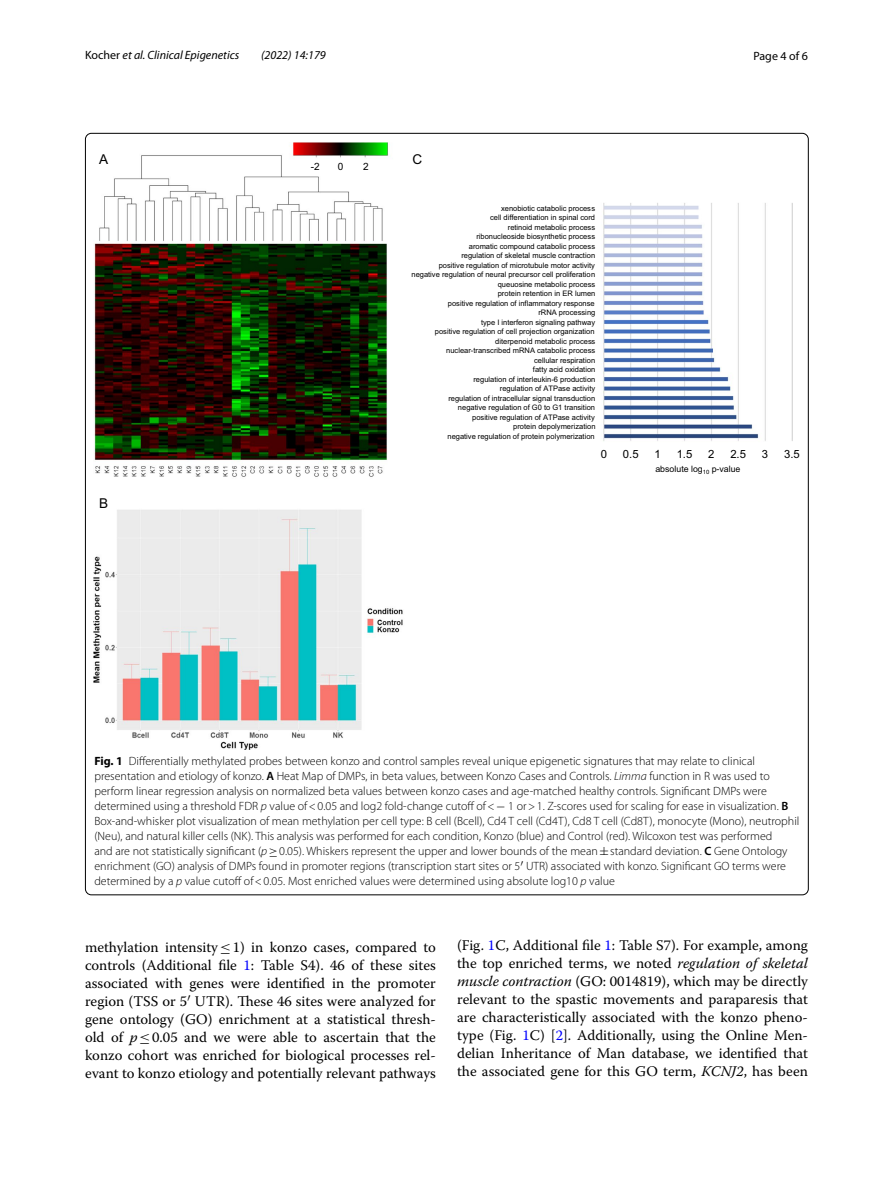
<style>
.page{position:relative;width:893px;height:1187px;background:#fff}
.page>*{position:absolute;margin:0;border:0;box-sizing:border-box;transform-origin:0 0}
.t1{font:14.7px/18px "Warnock Pro";color:#000;text-align:justify}
.t2{font:13.5px "Arial";color:#000}
.t3{font:300 12px/15px "Myriad Pro";color:#000}
.t4{font:italic 12px "Myriad Pro";color:#000}
.t5{font:12px "Myriad Pro";color:#000}
.t6{font:11.25px "Arial";color:#000}
.t7{font:10.05px "Arial";color:#000}
.t8{font:8.85px "Arial";color:#000}
.t9{font:7.5px "Arial";color:#000}
.s1{font-style:normal}
.s2{font-weight:700}
.s3{font-weight:600}
.s4{font-style:italic}
.s5{font-family:"MTSY";font-weight:400}
.s6{font-family:"MTSY"}
.s7{color:#00f}
</style>
<div class="page">
<img style="left:94px;top:142px;width:699px;height:607px">
<p class="t4" style="left:85px;top:48px;width:156px"><span class="s1">Kocher</span> et al. Clinical Epigenetics</p>
<p class="t4" style="left:261px;top:48px;width:66px">(2022) 14:179</p>
<p class="t5" style="left:753px;top:48px;width:56px">Page 4 of 6</p>
<p class="t2" style="left:99px;top:150px;width:11px">A</p>
<p class="t2" style="left:99px;top:494px;width:11px">B</p>
<p class="t7" style="left:311px;top:160px;width:10px">-2</p>
<p class="t7" style="left:338px;top:160px;width:7px">0</p>
<p class="t7" style="left:363px;top:160px;width:7px">2</p>
<p class="t2" style="left:413px;top:150px;width:11px">C</p>
<p class="t9" style="left:501px;top:203px;width:96px">xenobiotic catabolic process</p>
<p class="t9" style="left:490px;top:212px;width:106px">cell differentiation in spinal cord</p>
<p class="t9" style="left:508px;top:222px;width:89px">retinoid metabolic process</p>
<p class="t9" style="left:476px;top:231px;width:120px">ribonucleoside biosynthetic process</p>
<p class="t9" style="left:469px;top:241px;width:128px">aromatic compound catabolic process</p>
<p class="t9" style="left:461px;top:250px;width:135px">regulation of skeletal muscle contraction</p>
<p class="t9" style="left:439px;top:260px;width:158px">positive regulation of microtubule motor activity</p>
<p class="t9" style="left:411px;top:269px;width:185px">negative regulation of neural precursor cell proliferation</p>
<p class="t9" style="left:498px;top:279px;width:99px">queuosine metabolic process</p>
<p class="t9" style="left:498px;top:288px;width:99px">protein retention in ER lumen</p>
<p class="t9" style="left:448px;top:298px;width:148px">positive regulation of inflammatory response</p>
<p class="t9" style="left:538px;top:307px;width:58px">rRNA processing</p>
<p class="t9" style="left:481px;top:317px;width:116px">type I interferon signaling pathway</p>
<p class="t9" style="left:435px;top:326px;width:161px">positive regulation of cell projection organization</p>
<p class="t9" style="left:495px;top:336px;width:102px">diterpenoid metabolic process</p>
<p class="t9" style="left:446px;top:345px;width:151px">nuclear-transcribed mRNA catabolic process</p>
<p class="t9" style="left:534px;top:355px;width:63px">cellular respiration</p>
<p class="t9" style="left:533px;top:364px;width:64px">fatty acid oxidation</p>
<p class="t9" style="left:473px;top:374px;width:123px">regulation of interleukin-6 production</p>
<p class="t9" style="left:500px;top:383px;width:97px">regulation of ATPase activity</p>
<p class="t9" style="left:448px;top:393px;width:149px">regulation of intracellular signal transduction</p>
<p class="t9" style="left:458px;top:402px;width:139px">negative regulation of G0 to G1 transition</p>
<p class="t9" style="left:472px;top:412px;width:124px">positive regulation of ATPase activity</p>
<p class="t9" style="left:513px;top:421px;width:84px">protein depolymerization</p>
<p class="t9" style="left:447px;top:431px;width:149px">negative regulation of protein polymerization</p>
<p class="t6" style="left:601px;top:446px;width:8px">0</p>
<p class="t6" style="left:623px;top:446px;width:17px">0.5</p>
<p class="t6" style="left:654px;top:446px;width:8px">1</p>
<p class="t6" style="left:677px;top:446px;width:17px">1.5</p>
<p class="t6" style="left:708px;top:446px;width:8px">2</p>
<p class="t6" style="left:730px;top:446px;width:17px">2.5</p>
<p class="t6" style="left:762px;top:446px;width:8px">3</p>
<p class="t6" style="left:784px;top:446px;width:17px">3.5</p>
<p class="t8" style="left:655px;top:463px;width:87px">absolute log<sub>10</sub> p-value</p>
<p class="t3" style="left:94px;top:753px;width:706px"><span class="s2">Fig. 1</span> Differentially methylated probes between konzo and control samples reveal unique epigenetic signatures that may relate to clinical presentation and etiology of konzo. <span class="s3">A</span> Heat Map of DMPs, in beta values, between Konzo Cases and Controls. <span class="s4">Limma</span> function in R was used to perform linear regression analysis on normalized beta values between konzo cases and age-matched healthy controls. Significant DMPs were determined using a threshold FDR <span class="s4">p</span> value of&lt;0.05 and log2 fold-change cutoff of&lt;<span class="s5">−</span> 1 or&gt;1. Z-scores used for scaling for ease in visualization. <span class="s3">B </span>Box-and-whisker plot visualization of mean methylation per cell type: B cell (Bcell), Cd4 T cell (Cd4T), Cd8 T cell (Cd8T), monocyte (Mono), neutrophil (Neu), and natural killer cells (NK). This analysis was performed for each condition, Konzo (blue) and Control (red). Wilcoxon test was performed<br>and are not statistically significant (<span class="s4">p</span><span class="s5">≥</span>0.05). Whiskers represent the upper and lower bounds of the mean<span class="s5">±</span>standard deviation. <span class="s3">C</span> Gene Ontology enrichment (GO) analysis of DMPs found in promoter regions (transcription start sites or 5 UTR) associated with konzo. Significant GO terms were determined by a <span class="s4">p</span> value cutoff of&lt;0.05. Most enriched values were determined using absolute log10 <span class="s4">p</span> value</p>
<p class="t1" style="left:85px;top:937px;width:352px">methylation intensity<span class="s6">≤</span>1) in konzo cases, compared to controls (Additional file <span class="s7">1</span>: Table S4). 46 of these sites associated with genes were identified in the promoter region (TSS or 5 UTR). These 46 sites were analyzed for gene ontology (GO) enrichment at a statistical thresh&shy;old of <span class="s4">p</span><span class="s6">≤</span>0.05 and we were able to ascertain that the konzo cohort was enriched for biological processes rel&shy;evant to konzo etiology and potentially relevant pathways</p>
<p class="t1" style="left:457px;top:935px;width:352px">(Fig. <span class="s7">1</span>C, Additional file <span class="s7">1</span>: Table S7). For example, among the top enriched terms, we noted <span class="s4">regulation of skeletal muscle contraction</span> (GO: 0014819), which may be directly relevant to the spastic movements and paraparesis that are characteristically associated with the konzo pheno&shy;type (Fig. <span class="s7">1</span>C) [<span class="s7">2</span>]. Additionally, using the Online Men&shy;delian Inheritance of Man database, we identified that the associated gene for this GO term, <span class="s4">KCNJ2</span>, has been</p>
</div>
